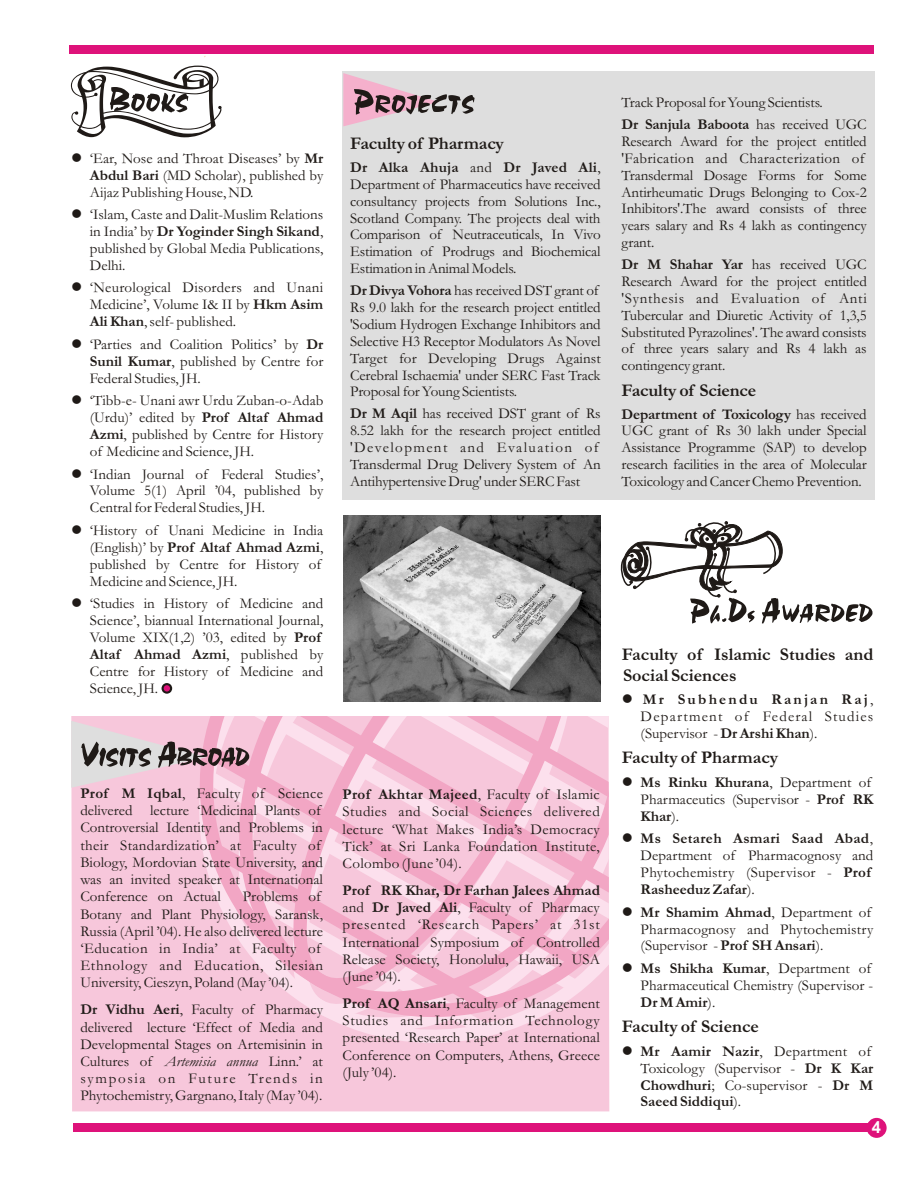
<style>
.page{position:relative;width:918px;height:1188px;background:#fff}
.page>*{position:absolute;margin:0;border:0;box-sizing:border-box;transform-origin:0 0}
.t1{font:700 18px/20.2px "Garamond";color:#1f1a17}
.t2{font:700 16.5px "Arial";color:#fff}
.t3{font:15px/16.8px "Garamond";color:#1f1a17;text-align:justify}
.s1{font-weight:700}
.s2{font-style:italic}
</style>
<div class="page">
<div style="left:71px;top:716px;width:538px;height:395px;background:#f7c7db"></div>
<div style="left:192px;top:716px;width:417px;height:342px;background:#f7c7db"></div>
<svg style="left:234px;top:1032px;width:375px;height:15px;background:#f7c9dd"></svg>
<svg style="left:211px;top:1032px;width:278px;height:4px"></svg>
<svg style="left:193px;top:716px;width:416px;height:316px;background:#f7cadd"></svg>
<svg style="left:234px;top:904px;width:375px;height:118px;background:#f7c9dd"></svg>
<svg style="left:489px;top:967px;width:90px;height:37px;background:#f7c4d9"></svg>
<svg style="left:234px;top:716px;width:375px;height:188px;background:#f6c3d8"></svg>
<svg style="left:208px;top:746px;width:372px;height:221px;background:#f6c2d8"></svg>
<svg style="left:212px;top:844px;width:277px;height:166px;background:#f6c0d6"></svg>
<div style="left:342px;top:71px;width:533px;height:429px;background:#dedede"></div>
<div style="left:69px;top:46px;width:805px;height:8px;background:#de127a"></div>
<svg style="left:343px;top:73px;width:132px;height:53px"></svg>
<div style="left:867px;top:1118px;width:20px;height:20px;background:#de127a;border-radius:50%"></div>
<div style="left:73px;top:1124px;width:803px;height:8px;background:#de127a"></div>
<svg style="left:71px;top:66px;width:151px;height:71px"></svg>
<svg style="left:620px;top:521px;width:253px;height:103px"></svg>
<svg style="left:71px;top:721px;width:178px;height:67px;background:#d0b2be"></svg>
<svg style="left:162px;top:683px;width:10px;height:11px"></svg>
<img style="left:343px;top:516px;width:257px;height:185px">
<p class="t3" style="left:90px;top:151px;width:235px;text-indent:-19px">● ‘Ear, Nose and Throat Diseases’ by <span class="s1">Mr Abdul Bari</span> (MD Scholar), published by Aijaz Publishing House, ND.</p>
<p class="t3" style="left:90px;top:208px;width:235px;text-indent:-19px">● ‘Islam, Caste and Dalit-Muslim Relations in India’ by <span class="s1">Dr Yoginder Singh Sikand</span>, published by Global Media Publications, Delhi.</p>
<p class="t3" style="left:90px;top:281px;width:235px;text-indent:-19px">● ‘Neurological Disorders and Unani Medicine’, Volume I&amp; II by <span class="s1">Hkm Asim Ali Khan</span>, self- published.</p>
<p class="t3" style="left:90px;top:337px;width:235px;text-indent:-19px">● ‘Parties and Coalition Politics’ by <span class="s1">Dr Sunil Kumar</span>, published by Centre for Federal Studies, JH.</p>
<p class="t3" style="left:90px;top:394px;width:235px;text-indent:-19px">● ‘Tibb-e- Unani awr Urdu Zuban-o-Adab (Urdu)’ edited by <span class="s1">Prof Altaf Ahmad Azmi</span>, published by Centre for History of Medicine and Science, JH.</p>
<p class="t3" style="left:90px;top:467px;width:235px;text-indent:-19px">● ‘Indian Journal of Federal Studies’, Volume 5(1) April ’04, published by Central for Federal Studies, JH.</p>
<p class="t3" style="left:90px;top:524px;width:235px;text-align:left;text-indent:-19px">● ‘History of Unani Medicine in India (English)’ by <span class="s1">Prof Altaf Ahmad Azmi</span>, published by Centre for History of Medicine and Science, JH.</p>
<p class="t3" style="left:90px;top:597px;width:235px;text-align:left;text-indent:-19px">● ‘Studies in History of Medicine and<br>Science’, biannual International Journal,<br>Volume XIX(1,2) ’03, edited by <span class="s1">Prof<br>Altaf Ahmad Azmi</span>, published by<br>Centre for History of Medicine and<br>Science, JH.</p>
<p class="t1" style="left:350px;top:135px;width:155px">Faculty of Pharmacy</p>
<p class="t3" style="left:350px;top:161px;width:252px"><span class="s1">Dr Alka Ahuja</span> and <span class="s1">Dr Javed Ali</span>, Department of Pharmaceutics have received consultancy projects from Solutions Inc., Scotland Company. The projects deal with Comparison of Neutraceuticals, In Vivo Estimation of Prodrugs and Biochemical Estimation in Animal Models.</p>
<p class="t3" style="left:350px;top:284px;width:252px;text-align:left"><span class="s1">Dr Divya Vohora</span> has received DST grant of Rs 9.0 lakh for the research project entitled 'Sodium Hydrogen Exchange Inhibitors and Selective H3 Receptor Modulators As Novel Target for Developing Drugs Against Cerebral Ischaemia' under SERC Fast Track Proposal for Young Scientists.</p>
<p class="t3" style="left:350px;top:407px;width:252px;text-align:left"><span class="s1">Dr M Aqil</span> has received DST grant of Rs 8.52 lakh for the research project entitled 'Development and Evaluation of Transdermal Drug Delivery System of An Antihypertensive Drug' under SERC Fast</p>
<p class="t3" style="left:80px;top:786px;width:244px;line-height:17.2px;text-align:left"><span class="s1">Prof M Iqbal</span>, Faculty of Science delivered lecture ‘Medicinal Plants of Controversial Identity and Problems in their Standardization’ at Faculty of Biology, Mordovian State University, and was an invited speaker at International Conference on Actual</p>
<p class="t3" style="left:80px;top:890px;width:244px;line-height:17.2px;text-align:left;text-indent:162px">Problems of Botany and Plant Physiology, Saransk, Russia (April ’04). He also delivered lecture ‘Education in India’ at Faculty of Ethnology and Education, Silesian University, Cieszyn, Poland (May ’04).</p>
<p class="t3" style="left:80px;top:1003px;width:244px;line-height:17.2px"><span class="s1">Dr Vidhu Aeri</span>, Faculty of Pharmacy delivered lecture ‘Effect of Media and Developmental Stages on Artemisinin in Cultures of <span class="s2">Artemisia annua</span> Linn.’ at symposia on Future Trends in Phytochemistry, Gargnano, Italy (May ’04).</p>
<p class="t3" style="left:343px;top:788px;width:259px;line-height:17.2px"><span class="s1">Prof Akhtar Majeed</span>, Faculty of Islamic Studies and Social Sciences delivered lecture ‘What Makes India’s Democracy Tick’ at Sri Lanka Foundation Institute, Colombo (June ’04).</p>
<p class="t3" style="left:343px;top:883px;width:259px;line-height:17.2px"><span class="s1">Prof RK Khar, Dr Farhan Jalees Ahmad </span>and <span class="s1">Dr Javed Ali</span>, Faculty of Pharmacy presented ‘Research Papers’ at 31st International Symposium of Controlled Release Society, Honolulu, Hawaii, USA (June ’04).</p>
<p class="t3" style="left:343px;top:996px;width:259px;line-height:17.2px"><span class="s1">Prof AQ Ansari</span>, Faculty of Management Studies and Information Technology presented ‘Research Paper’ at International Conference on Computers, Athens, Greece (July ’04).</p>
<p class="t3" style="left:622px;top:93px;width:247px;line-height:21.9px">Track Proposal for Young Scientists.<br><span class="s1">Dr Sanjula Baboota</span> has received UGC</p>
<p class="t3" style="left:622px;top:135px;width:247px;text-align:left">Research Award for the project entitled 'Fabrication and Characterization of Transdermal Dosage Forms for Some Antirheumatic Drugs Belonging to Cox-2<br>Inhibitors'.The award consists of three years salary and Rs 4 lakh as contingency grant.</p>
<p class="t3" style="left:622px;top:258px;width:247px"><span class="s1">Dr M Shahar Yar</span> has received UGC Research Award for the project entitled 'Synthesis and Evaluation of Anti Tubercular and Diuretic Activity of 1,3,5<br>Substituted Pyrazolines'. The award consists of three years salary and Rs 4 lakh as contingency grant.</p>
<p class="t1" style="left:622px;top:382px;width:136px">Faculty of Science</p>
<p class="t3" style="left:622px;top:407px;width:247px"><span class="s1">Department of Toxicology</span> has received UGC grant of Rs 30 lakh under Special Assistance Programme (SAP) to develop research facilities in the area of Molecular Toxicology and Cancer Chemo Prevention.</p>
<p class="t1" style="left:622px;top:647px;width:253px">Faculty of Islamic Studies and<br>Social Sciences</p>
<p class="t3" style="left:641px;top:693px;width:234px;text-indent:-19px">● <span class="s1">Mr Subhendu Ranjan Raj</span>, Department of Federal Studies (Supervisor - <span class="s1">Dr Arshi Khan</span>).</p>
<p class="t1" style="left:622px;top:750px;width:158px">Faculty of Pharmacy</p>
<p class="t3" style="left:641px;top:776px;width:234px;text-align:left;text-indent:-19px">● <span class="s1">Ms Rinku Khurana</span>, Department of<br>Pharmaceutics (Supervisor - <span class="s1">Prof RK<br>Khar</span>).</p>
<p class="t3" style="left:641px;top:832px;width:234px;text-align:left;text-indent:-19px">● <span class="s1">Ms Setareh Asmari Saad Abad</span>,<br>Department of Pharmacognosy and<br>Phytochemistry (Supervisor - <span class="s1">Prof<br>Rasheeduz Zafar</span>).</p>
<p class="t3" style="left:641px;top:905px;width:234px;text-align:left;text-indent:-19px">● <span class="s1">Mr Shamim Ahmad</span>, Department of<br>Pharmacognosy and Phytochemistry (Supervisor - <span class="s1">Prof SH Ansari</span>).</p>
<p class="t3" style="left:641px;top:962px;width:234px;text-align:left;text-indent:-19px">● <span class="s1">Ms Shikha Kumar</span>, Department of<br>Pharmaceutical Chemistry (Supervisor -<br><span class="s1">Dr M Amir</span>).</p>
<p class="t1" style="left:622px;top:1018px;width:139px">Faculty of Science</p>
<p class="t3" style="left:641px;top:1044px;width:234px;text-align:left;text-indent:-19px">● <span class="s1">Mr Aamir Nazir</span>, Department of<br>Toxicology (Supervisor - <span class="s1">Dr K Kar<br>Chowdhuri</span>; Co-supervisor - <span class="s1">Dr M<br>Saeed Siddiqui</span>).</p>
<p class="t2" style="left:872px;top:1121px;width:11px">4</p>
</div>
